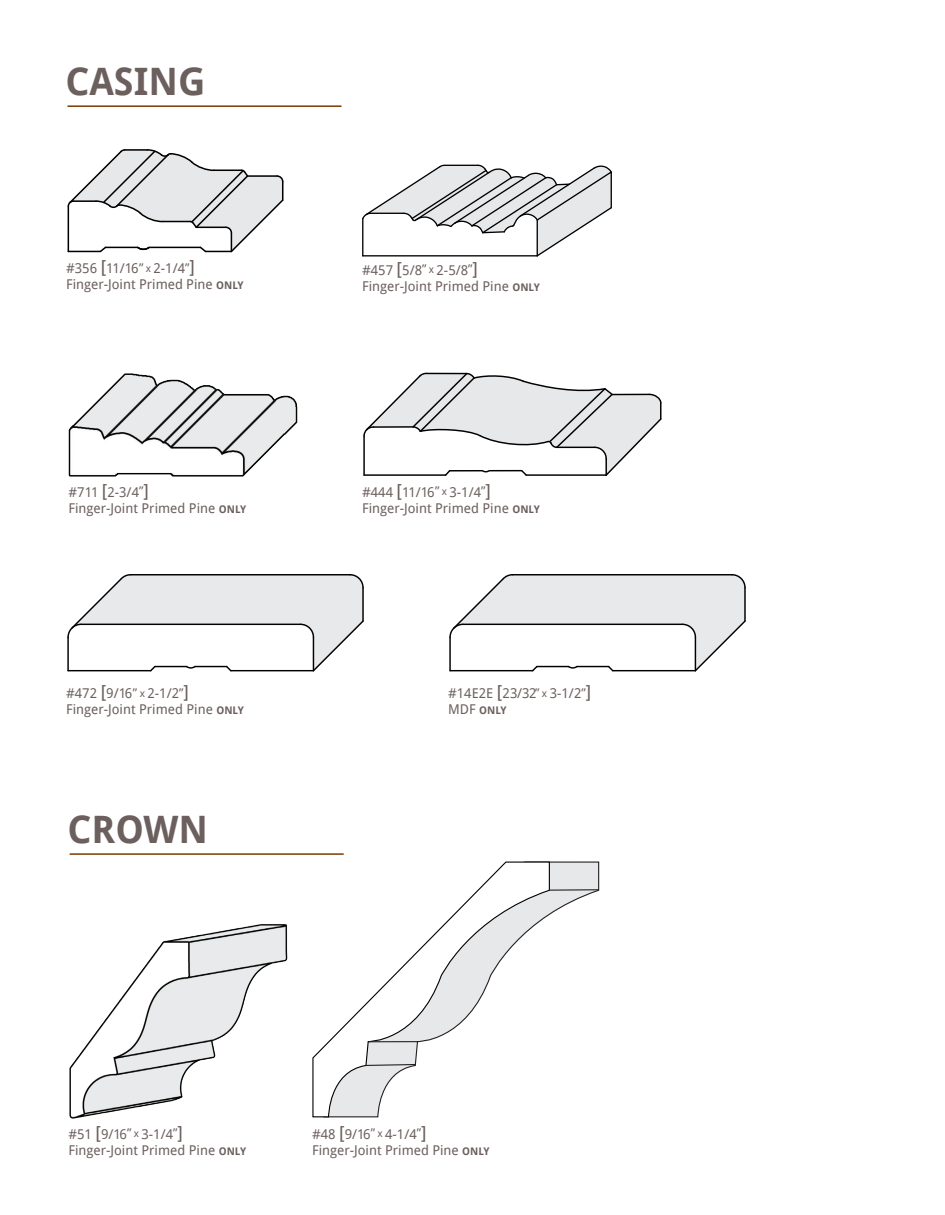
<style>
.page{position:relative;width:945px;height:1215px;background:#fff}
.page>*{position:absolute;margin:0;border:0;box-sizing:border-box;transform-origin:0 0}
.t1{font:700 37.8px "Droid Sans";color:#6c605e}
.t2{font:13.5px "Droid Sans";color:#6c605e}
.t3{font:700 10.5px "Droid Sans";color:#6c605e}
.s1{font-size:18px}
.s2{font-size:12px}
.s3{font-size:10.5px}
.s4{font-weight:700;font-size:10.5px}
.s5{font-weight:400;font-size:13.5px}
</style>
<div class="page">
<svg style="left:68px;top:149px;width:216px;height:103px"></svg>
<svg style="left:363px;top:373px;width:299px;height:103px"></svg>
<svg style="left:67px;top:574px;width:297px;height:97px"></svg>
<svg style="left:449px;top:574px;width:297px;height:97px"></svg>
<img style="left:68px;top:373px;width:230px;height:104px">
<svg style="left:550px;top:862px;width:49px;height:53px"></svg>
<svg style="left:312px;top:862px;width:238px;height:255px"></svg>
<hr style="left:368px;top:1041px;width:49px;height:1px;background:#231f20">
<svg style="left:365px;top:1063px;width:52px;height:4px"></svg>
<hr style="left:549px;top:889px;width:49px;height:2px;background:#231f20">
<img style="left:69px;top:924px;width:219px;height:195px">
<svg style="left:362px;top:165px;width:250px;height:91px"></svg>
<hr style="left:70px;top:853px;width:274px;height:2px;background:#7b3900">
<hr style="left:68px;top:105px;width:274px;height:2px;background:#7b3900">
<p class="t1" style="left:65px;top:55px;width:142px">CASING</p>
<p class="t2" style="left:66px;top:259px;width:130px">#356 <span class="s1">[</span>11/16<span class="s2">”</span> <span class="s3">x</span> 2-1/4<span class="s2">”</span><span class="s1">]</span></p>
<p class="t2" style="left:66px;top:275px;width:179px">Finger-Joint Primed Pine <span class="s4">ONLY</span></p>
<p class="t2" style="left:69px;top:483px;width:82px">#711 <span class="s1">[</span>2-3/4<span class="s2">”</span><span class="s1">]</span></p>
<p class="t2" style="left:69px;top:499px;width:179px">Finger-Joint Primed Pine <span class="s4">ONLY</span></p>
<p class="t2" style="left:66px;top:684px;width:124px">#472 <span class="s1">[</span>9/16<span class="s2">”</span> <span class="s3">x</span> 2-1/2<span class="s2">”</span><span class="s1">]</span></p>
<p class="t2" style="left:66px;top:700px;width:179px">Finger-Joint Primed Pine <span class="s4">ONLY</span></p>
<p class="t1" style="left:68px;top:803px;width:142px">CROWN</p>
<p class="t2" style="left:362px;top:261px;width:117px">#457 <span class="s1">[</span>5/8<span class="s2">”</span> <span class="s3">x</span> 2-5/8<span class="s2">”</span><span class="s1">]</span></p>
<p class="t2" style="left:362px;top:277px;width:179px">Finger-Joint Primed Pine <span class="s4">ONLY</span></p>
<p class="t2" style="left:362px;top:483px;width:130px">#444 <span class="s1">[</span>11/16<span class="s2">”</span> <span class="s3">x</span> 3-1/4<span class="s2">”</span><span class="s1">]</span></p>
<p class="t2" style="left:362px;top:499px;width:179px">Finger-Joint Primed Pine <span class="s4">ONLY</span></p>
<p class="t2" style="left:448px;top:684px;width:145px">#14E2E <span class="s1">[</span>23/32<span class="s2">”</span> <span class="s3">x</span> 3-1/2<span class="s2">”</span><span class="s1">]</span></p>
<p class="t3" style="left:448px;top:703px;width:60px"><span class="s5">MDF</span> ONLY</p>
<p class="t2" style="left:68px;top:1124px;width:116px">#51 <span class="s1">[</span>9/16<span class="s2">”</span> <span class="s3">x</span> 3-1/4<span class="s2">”</span><span class="s1">]</span></p>
<p class="t2" style="left:68px;top:1141px;width:179px">Finger-Joint Primed Pine <span class="s4">ONLY</span></p>
<p class="t2" style="left:312px;top:1124px;width:116px">#48 <span class="s1">[</span>9/16<span class="s2">”</span> <span class="s3">x</span> 4-1/4<span class="s2">”</span><span class="s1">]</span></p>
<p class="t2" style="left:312px;top:1141px;width:179px">Finger-Joint Primed Pine <span class="s4">ONLY</span></p>
</div>
